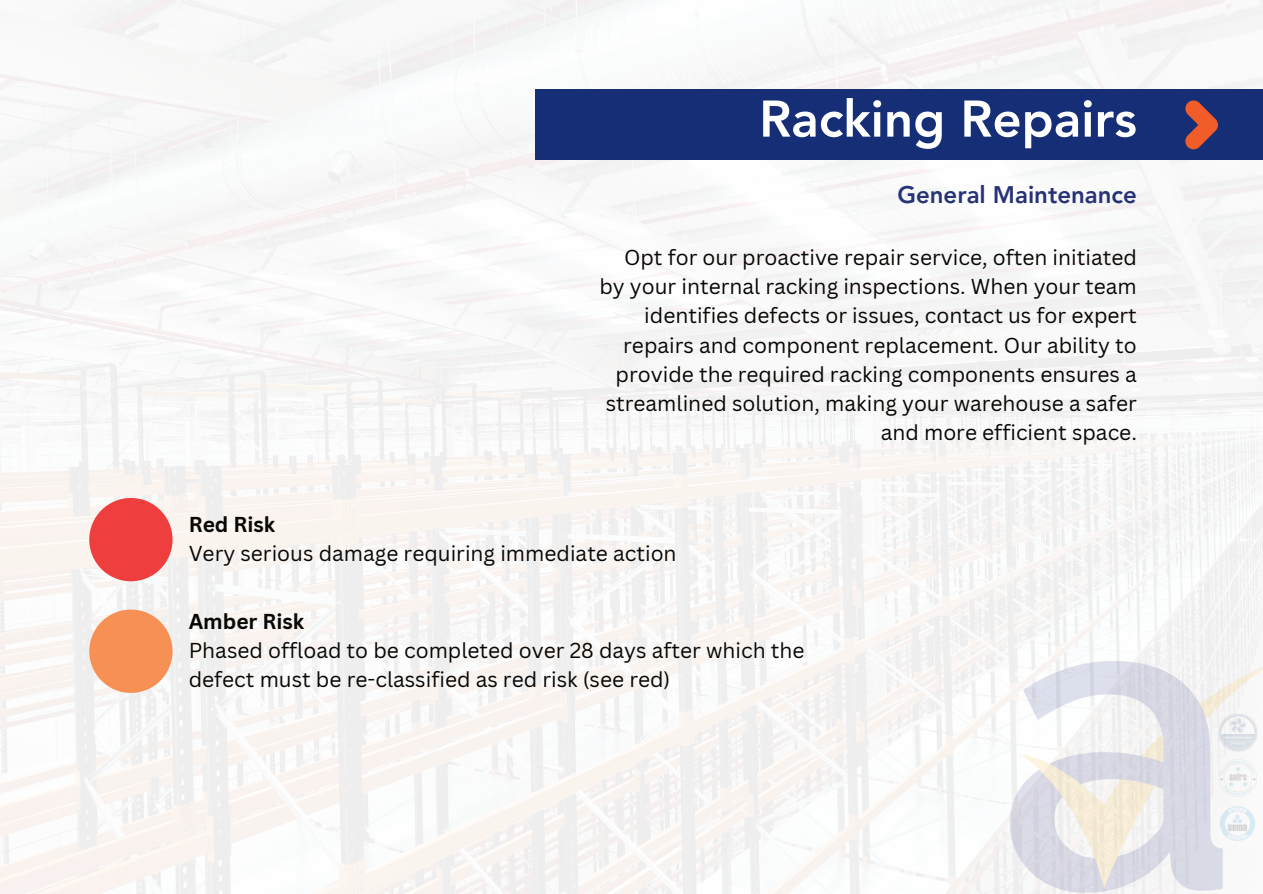
<style>
.page{position:relative;width:1263px;height:894px;background:#fff}
.page>*{position:absolute;margin:0;border:0;box-sizing:border-box;transform-origin:0 0}
.t1{font:800 51px "Avenir LT Pro";color:#fff}
.t2{font:800 24px "Avenir LT Pro";color:#273376}
.t3{font:21px/29.2px "Canva Sans";color:#080704;text-align:right}
.t4{font:700 21px "Canva Sans";color:#080704}
</style>
<div class="page">
<img style="left:0;top:0;width:1263px;height:893px">
<img style="left:989px;top:632px;width:274px;height:261px">
<div style="left:535px;top:89px;width:727px;height:71px;background:#152e76"></div>
<img style="left:1219px;top:713px;width:38px;height:38px">
<img style="left:1219px;top:758px;width:38px;height:38px">
<img style="left:1219px;top:804px;width:38px;height:38px">
<svg style="left:1185px;top:100px;width:33px;height:49px"></svg>
<div style="left:89px;top:498px;width:84px;height:83px;background:#ee3f3e;border-radius:50%"></div>
<div style="left:89px;top:609px;width:84px;height:83px;background:#f69055;border-radius:50%"></div>
<h1 class="t1" style="left:759px;top:89px;width:379px">Racking Repairs</h1>
<p class="t2" style="left:897px;top:180px;width:241px">General Maintenance</p>
<p class="t3" style="left:599px;top:242px;width:539px">Opt for our proactive repair service, often initiated by your internal racking inspections. When your team identifies defects or issues, contact us for expert repairs and component replacement. Our ability to provide the required racking components ensures a streamlined solution, making your warehouse a safer and more efficient space.</p>
<p class="t4" style="left:189px;top:511px;width:88px">Red Risk</p>
<p class="t3" style="left:189px;top:538px;width:489px">Very serious damage requiring immediate action</p>
<p class="t4" style="left:189px;top:608px;width:117px">Amber Risk</p>
<p class="t3" style="left:189px;top:635px;width:617px;text-align:left">Phased offload to be completed over 28 days after which the defect must be re-classified as red risk (see red)</p>
</div>
